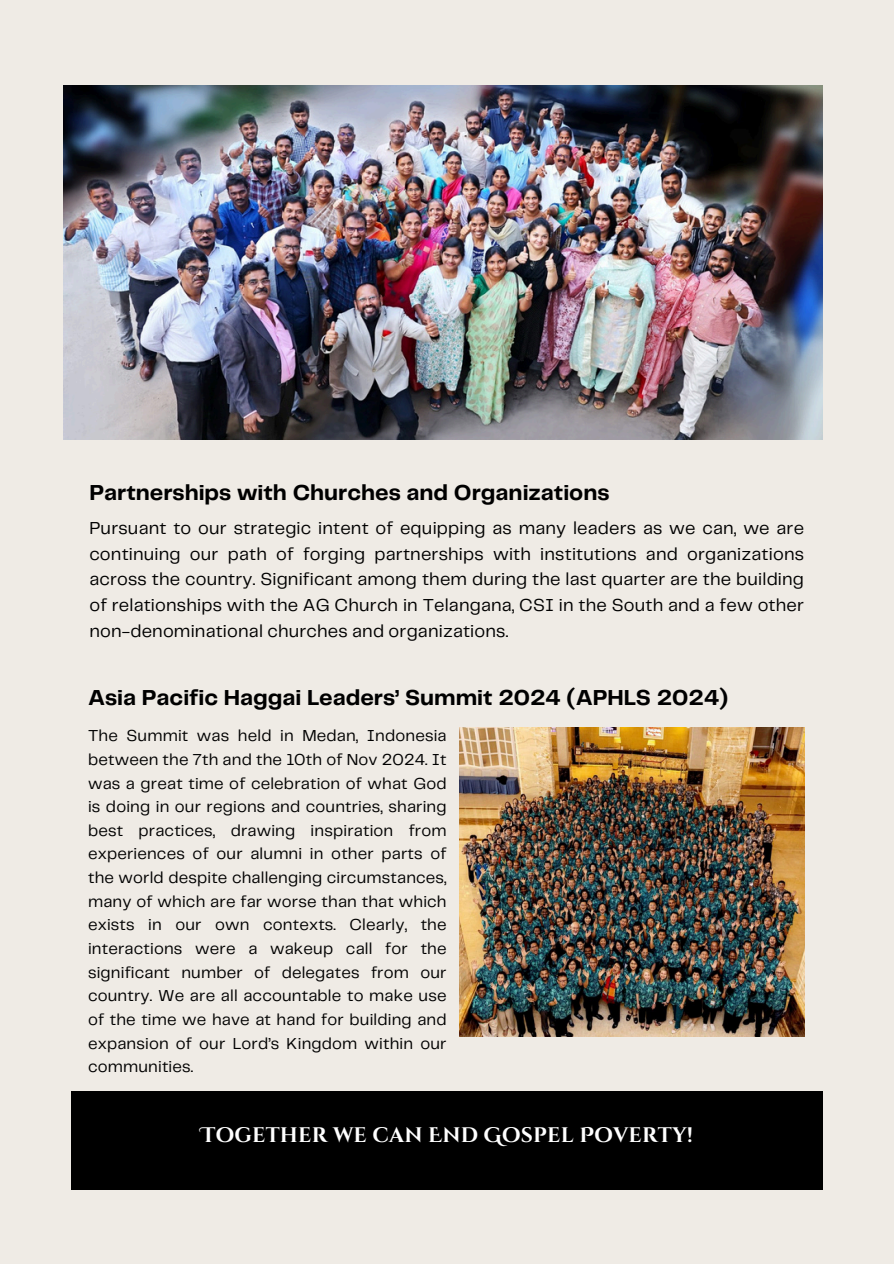
<style>
.page{position:relative;width:894px;height:1264px;background:#fff}
.page>*{position:absolute;margin:0;border:0;box-sizing:border-box;transform-origin:0 0}
.t1{font:700 22.5px "Telegraf";color:#000}
.t2{font:700 21px "Cinzel Decorative";letter-spacing:.01em;color:#fff}
.t3{font:18px/25.8px "Telegraf";letter-spacing:.01em;color:#000;text-align:justify}
.t4{font:16.5px/23.7px "Telegraf";letter-spacing:.01em;color:#000;text-align:justify}
</style>
<div class="page">
<div style="left:0;top:0;width:893px;height:1263px;background:#efebe5"></div>
<div style="left:71px;top:1091px;width:751px;height:98px;background:#000"></div>
<img style="left:459px;top:727px;width:344px;height:309px">
<img style="left:64px;top:85px;width:758px;height:354px">
<p class="t1" style="left:89px;top:482px;width:521px">Partnerships with Churches and Organizations</p>
<p class="t3" style="left:89px;top:515px;width:716px">Pursuant to our strategic intent of equipping as many leaders as we can, we are continuing our path of forging partnerships with institutions and organizations across the country. Significant among them during the last quarter are the building of relationships with the AG Church in Telangana, CSI in the South and a few other non-denominational churches and organizations.</p>
<p class="t1" style="left:88px;top:688px;width:641px">Asia Pacific Haggai Leaders’ Summit 2024 (APHLS 2024)</p>
<h1 class="t4" style="left:88px;top:724px;width:360px">The Summit was held in Medan, Indonesia between the 7th and the 10th of Nov 2024. It was a great time of celebration of what God is doing in our regions and countries, sharing best practices, drawing inspiration from experiences of our alumni in other parts of the world despite challenging circumstances, many of which are far worse than that which exists in our own contexts. Clearly, the interactions were a wakeup call for the significant number of delegates from our country. We are all accountable to make use of the time we have at hand for building and expansion of our Lord’s Kingdom within our communities.</h1>
<h1 class="t2" style="left:201px;top:1121px;width:493px">TOGETHER WE CAN END GOSPEL POVERTY!</h1>
</div>
